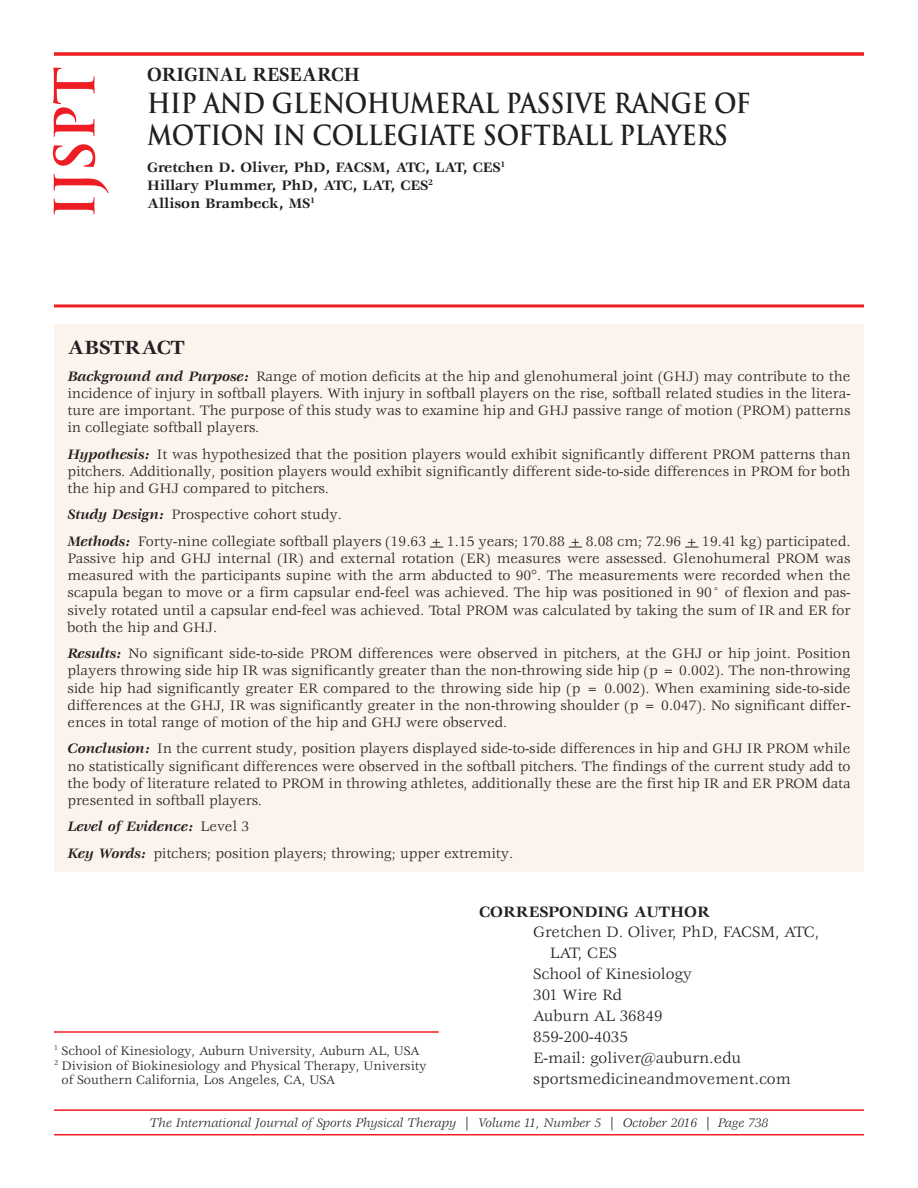
<style>
.page{position:relative;width:918px;height:1188px;background:#fff}
.page>*{position:absolute;margin:0;border:0;box-sizing:border-box;transform-origin:0 0}
.t1{font:700 54px "Trajan Pro";color:#ee1d23}
.t2{font:700 27px/32.2px "Trajan Pro";letter-spacing:-.015em;color:#231f20;scale:.9 1}
.t3{font:700 21px "Veljovic Std";color:#231f20;scale:.9 1}
.t4{font:700 21px "Veljovic Std";color:#231f20}
.t5{font:16.5px "Veljovic Std";color:#231f20}
.t6{font:700 16.5px "Veljovic Std";color:#231f20}
.t7{font:15px/17.2px "Veljovic Std";color:#231f20;text-align:justify}
.t8{font:700 15px/18px "Veljovic Std";color:#231f20}
.t9{font:13.5px "Veljovic Std";color:#231f20}
.t10{font:italic 13.5px "Veljovic Std";color:#231f20}
.s1{font-weight:700;font-style:italic}
</style>
<div class="page">
<hr style="left:54px;top:1109px;width:810px;height:2px;background:#ee1d23">
<hr style="left:54px;top:1134px;width:810px;height:1px;background:#ee1d23">
<div style="left:54px;top:324px;width:810px;height:548px;background:#fdf3ed"></div>
<svg style="left:54px;top:52px;width:810px;height:4px;background:#ef383e"></svg>
<svg style="left:430px;top:547px;width:13px;height:1px"></svg>
<svg style="left:569px;top:547px;width:13px;height:1px"></svg>
<svg style="left:685px;top:547px;width:13px;height:1px"></svg>
<hr style="left:54px;top:1031px;width:385px;height:2px;background:#ee1d23">
<hr style="left:54px;top:304px;width:810px;height:3px;background:#ee1d23">
<h1 class="t1" style="left:44px;top:219px;width:154px;rotate:-90deg">IJSPT</h1>
<h3 class="t3" style="left:147px;top:66px;width:238px">ORIGINAL RESEARCH</h3>
<h2 class="t2" style="left:147px;top:88px;width:673px">HIP AND GLENOHUMERAL PASSIVE RANGE OF<br>MOTION IN COLLEGIATE SOFTBALL PLAYERS</h2>
<p class="t8" style="left:147px;top:159px;width:360px">Gretchen D. Oliver, PhD, FACSM, ATC, LAT, CES<sup>1<br></sup>Hillary Plummer, PhD, ATC, LAT, CES<sup>2<br></sup>Allison Brambeck, MS<sup>1</sup></p>
<h3 class="t4" style="left:68px;top:339px;width:119px">ABSTRACT</h3>
<p class="t7" style="left:68px;top:368px;width:785px"><span class="s1">Background and Purpose:</span> Range of motion deficits at the hip and glenohumeral joint (GHJ) may contribute to the incidence of injury in softball players. With injury in softball players on the rise, softball related studies in the litera&shy;ture are important. The purpose of this study was to examine hip and GHJ passive range of motion (PROM) patterns in collegiate softball players.</p>
<p class="t7" style="left:68px;top:446px;width:785px"><span class="s1">Hypothesis:</span> It was hypothesized that the position players would exhibit significantly different PROM patterns than pitchers. Additionally, position players would exhibit significantly different side-to-side differences in PROM for both the hip and GHJ compared to pitchers.</p>
<p class="t7" style="left:68px;top:502px;width:785px;line-height:26.2px"><span class="s1">Study Design:</span> Prospective cohort study.<br><span class="s1">Methods:</span> Forty-nine collegiate softball players (19.63 + 1.15 years; 170.88 + 8.08 cm; 72.96 + 19.41 kg) participated.</p>
<p class="t7" style="left:68px;top:550px;width:785px">Passive hip and GHJ internal (IR) and external rotation (ER) measures were assessed. Glenohumeral PROM was measured with the participants supine with the arm abducted to 90 . The measurements were recorded when the scapula began to move or a firm capsular end-feel was achieved. The hip was positioned in 90° of flexion and pas&shy;sively rotated until a capsular end-feel was achieved. Total PROM was calculated by taking the sum of IR and ER for both the hip and GHJ.</p>
<p class="t7" style="left:68px;top:646px;width:785px"><span class="s1">Results:</span> No significant side-to-side PROM differences were observed in pitchers, at the GHJ or hip joint. Position players throwing side hip IR was significantly greater than the non-throwing side hip (p = 0.002). The non-throwing side hip had significantly greater ER compared to the throwing side hip (p = 0.002). When examining side-to-side differences at the GHJ, IR was significantly greater in the non-throwing shoulder (p = 0.047). No significant differ&shy;ences in total range of motion of the hip and GHJ were observed.</p>
<p class="t7" style="left:68px;top:741px;width:785px"><span class="s1">Conclusion:</span> In the current study, position players displayed side-to-side differences in hip and GHJ IR PROM while no statistically significant differences were observed in the softball pitchers. The findings of the current study add to the body of literature related to PROM in throwing athletes, additionally these are the first hip IR and ER PROM data presented in softball players.</p>
<p class="t7" style="left:68px;top:814px;width:447px;line-height:26.2px"><span class="s1">Level of Evidence:</span> Level 3<br><span class="s1">Key Words:</span> pitchers; position players; throwing; upper extremity.</p>
<p class="t9" style="left:54px;top:1045px;width:367px"><sup>1</sup> School of Kinesiology, Auburn University, Auburn AL, USA</p>
<p class="t9" style="left:54px;top:1060px;width:374px"><sup>2</sup> Division of Biokinesiology and Physical Therapy, University</p>
<p class="t9" style="left:62px;top:1075px;width:275px">of Southern California, Los Angeles, CA, USA</p>
<p class="t6" style="left:479px;top:905px;width:232px">CORRESPONDING AUTHOR</p>
<p class="t5" style="left:533px;top:926px;width:288px">Gretchen D. Oliver, PhD, FACSM, ATC,</p>
<p class="t5" style="left:550px;top:947px;width:68px">LAT, CES</p>
<p class="t5" style="left:533px;top:968px;width:160px">School of Kinesiology</p>
<p class="t5" style="left:533px;top:989px;width:90px">301 Wire Rd</p>
<p class="t5" style="left:533px;top:1010px;width:131px">Auburn AL 36849</p>
<p class="t5" style="left:533px;top:1031px;width:96px">859-200-4035</p>
<p class="t5" style="left:533px;top:1052px;width:210px">E-mail: goliver@auburn.edu</p>
<p class="t5" style="left:533px;top:1073px;width:259px">sportsmedicineandmovement.com</p>
<p class="t10" style="left:150px;top:1117px;width:620px">The International Journal of Sports Physical Therapy | Volume 11, Number 5 | October 2016 | Page 738</p>
</div>
